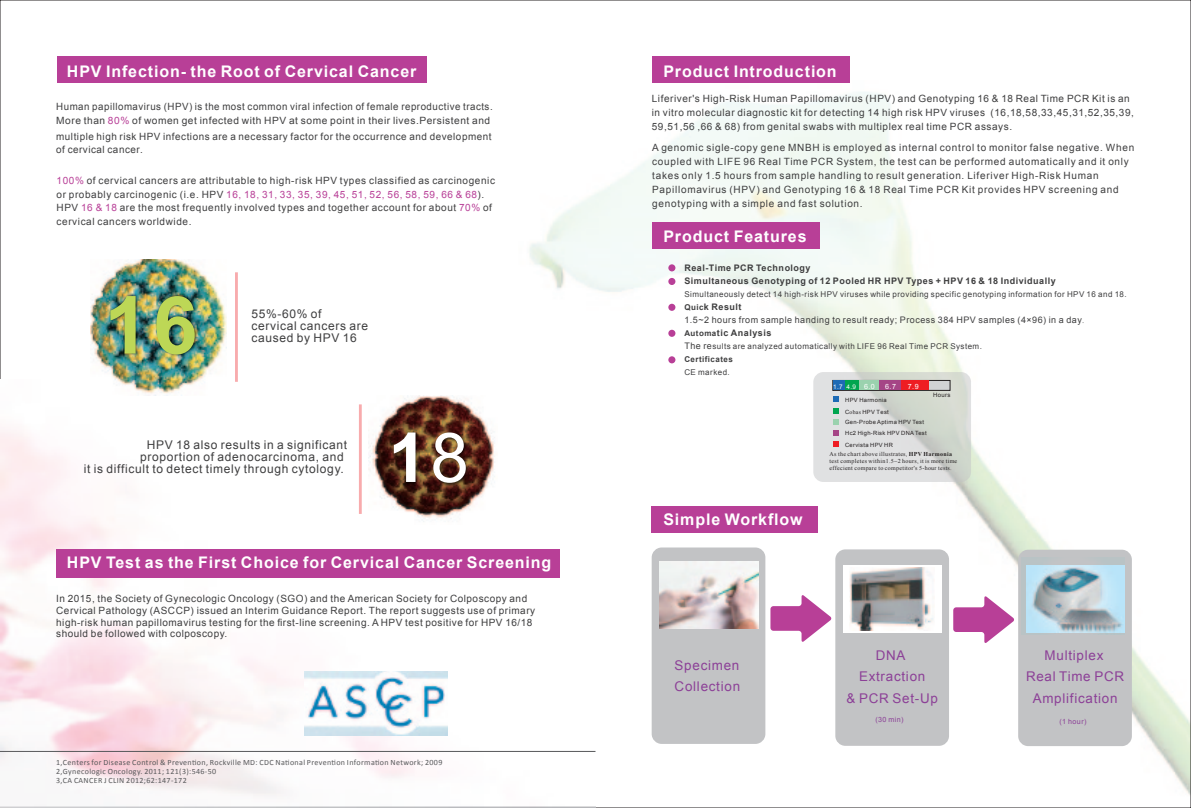
<style>
.page{position:relative;width:1191px;height:808px;background:#fff}
.page>*{position:absolute;margin:0;border:0;box-sizing:border-box;transform-origin:0 0}
.t1{font:700 80px "Arial";color:#bdd756}
.t2{font:700 68.8px "Arial";color:#fff}
.t3{font:700 16px "Arial";letter-spacing:.055em;color:#fff}
.t4{font:13.4px/21.4px "Arial";letter-spacing:.055em;color:#8c4097;text-align:center}
.t5{font:12px/12px "Arial";letter-spacing:.055em;color:#3e3e3f}
.t6{font:10px/14.1px "Arial";letter-spacing:.055em;color:#3e3e3f}
.t7{font:9px/12.9px "Arial";letter-spacing:.055em;color:#3e3e3f}
.t8{font:700 9px/12.9px "Arial";letter-spacing:.055em;color:#3e3e3f}
.t9{font:8px/12.9px "Arial";letter-spacing:.055em;color:#3e3e3f}
.t10{font:8px/9px "Calibri";letter-spacing:.045em;color:#57585a}
.t11{font:7.1px "Arial";letter-spacing:.055em;color:#8c4097}
.t12{font:7.1px "Arial";color:#fff}
.t13{font:6.4px "Arial";color:#fff}
.t14{font:6px/7px "Times New Roman";letter-spacing:.05em;color:#231f20}
.t15{font:6px "Arial";letter-spacing:.055em;color:#231f20}
.t16{font:5.8px "Arial";letter-spacing:.055em;color:#231f20}
.s1{color:#b83f97}
.s2{font-weight:400}
.s3{font-weight:700;font-size:8px}
.s4{font-weight:700}
.s5{font-family:"Adobe Song Std";font-weight:300}
.s6{font-size:9px}
.s7{font-size:7.1px}
.s8{font-family:"Times New Roman"}
</style>
<div class="page">
<img style="left:529px;top:92px;width:660px;height:702px">
<svg style="left:813px;top:372px;width:158px;height:110px;background:#d8dad7"></svg>
<img style="left:0;top:379px;width:595px;height:429px">
<div style="left:57px;top:57px;width:369px;height:26px;background:#b83f97"></div>
<div style="left:652px;top:57px;width:198px;height:26px;background:#b83f97"></div>
<div style="left:652px;top:222px;width:168px;height:26px;background:#b83f97"></div>
<div style="left:651px;top:506px;width:167px;height:26px;background:#b83f97"></div>
<div style="left:57px;top:549px;width:503px;height:28px;background:#b83f97"></div>
<img style="left:368px;top:395px;width:129px;height:129px">
<img style="left:91px;top:259px;width:136px;height:136px">
<img style="left:101px;top:280px;width:101px;height:106px">
<img style="left:385px;top:420px;width:88px;height:92px">
<hr style="left:0;top:751px;width:595px;height:1px;background:#57585a">
<hr style="left:235px;top:272px;width:3px;height:110px;background:#f8abad">
<hr style="left:359px;top:404px;width:3px;height:110px;background:#f8abad">
<div style="left:668px;top:264px;width:7px;height:7px;background:#b83f97;border-radius:50%"></div>
<div style="left:668px;top:278px;width:7px;height:7px;background:#b83f97;border-radius:50%"></div>
<div style="left:668px;top:304px;width:7px;height:7px;background:#b83f97;border-radius:50%"></div>
<div style="left:668px;top:330px;width:7px;height:7px;background:#b83f97;border-radius:50%"></div>
<div style="left:668px;top:356px;width:7px;height:7px;background:#b83f97;border-radius:50%"></div>
<img style="left:305px;top:671px;width:142px;height:64px">
<div style="left:832px;top:380px;width:118px;height:10px;background:#d1d2d4;border:1px solid #231f20"></div>
<div style="left:832px;top:380px;width:96px;height:10px;background:#ee1d23"></div>
<div style="left:832px;top:380px;width:68px;height:10px;background:#a54586"></div>
<div style="left:845px;top:380px;width:33px;height:10px;background:#9ad2ae"></div>
<div style="left:844px;top:380px;width:14px;height:10px;background:#00a54f"></div>
<div style="left:832px;top:380px;width:12px;height:10px;background:#1d6ab5"></div>
<svg style="left:833px;top:397px;width:6px;height:5px"></svg>
<svg style="left:833px;top:408px;width:6px;height:5px"></svg>
<svg style="left:833px;top:419px;width:6px;height:5px"></svg>
<svg style="left:833px;top:430px;width:6px;height:17px"></svg>
<svg style="left:953px;top:596px;width:61px;height:47px"></svg>
<svg style="left:770px;top:595px;width:61px;height:47px"></svg>
<div style="left:651px;top:547px;width:114px;height:197px;background:#c2c3c5;border-radius:10px"></div>
<div style="left:835px;top:549px;width:114px;height:197px;background:#c2c3c5;border-radius:10px"></div>
<div style="left:1018px;top:550px;width:113px;height:196px;background:#c2c3c5;border-radius:10px"></div>
<img style="left:659px;top:561px;width:99px;height:67px">
<div style="left:842px;top:565px;width:99px;height:67px;background:#fff"></div>
<img style="left:849px;top:567px;width:85px;height:63px">
<img style="left:1026px;top:565px;width:98px;height:69px">
<h3 class="t3" style="left:67px;top:60px;width:351px">HPV Infection- the Root of Cervical Cancer</h3>
<p class="t6" style="left:56px;top:100px;width:438px">Human papillomavirus (HPV) is the most common viral infection of female reproductive tracts.</p>
<p class="t6" style="left:56px;top:113px;width:437px;line-height:15.6px">More than <span class="s1">80%</span> of women get infected with HPV at some point in their lives.Persistent and multiple high risk HPV infections are a necessary factor for the occurrence and development</p>
<p class="t6" style="left:56px;top:143px;width:88px">of cervical cancer.</p>
<p class="t6" style="left:57px;top:174px;width:440px;line-height:13.5px"><span class="s1">100%</span> of cervical cancers are attributable to high-risk HPV types classified as carcinogenic or probably carcinogenic (i.e. HPV <span class="s1">16, 18, 31, 33, 35, 39, 45, 51, 52, 56, 58, 59, 66 &amp; 68</span>).<br>HPV <span class="s1">16 &amp; 18</span> are the most frequently involved types and together account for about <span class="s1">70%</span> of cervical cancers worldwide.</p>
<h1 class="t1" style="left:104px;top:273px;width:95px">16</h1>
<p class="t5" style="left:251px;top:308px;width:118px">55%-60% of cervical cancers are caused by HPV 16</p>
<p class="t5" style="left:84px;top:439px;width:265px;text-align:right">HPV 18 also results in a significant proportion of adenocarcinoma, and<br>it is difficult to detect timely through cytology.</p>
<h2 class="t2" style="left:388px;top:412px;width:82px">1<span class="s2">8</span></h2>
<h3 class="t3" style="left:67px;top:552px;width:486px">HPV Test as the First Choice for Cervical Cancer Screening</h3>
<p class="t6" style="left:56px;top:593px;width:480px;line-height:11.6px">In 2015, the Society of Gynecologic Oncology (SGO) and the American Society for Colposcopy and Cervical Pathology (ASCCP) issued an Interim Guidance Report. The report suggests use of primary high-risk human papillomavirus testing for the first-line screening. A HPV test positive for HPV 16/18 should be followed with colposcopy.</p>
<p class="t10" style="left:56px;top:757px;width:388px">1,Centers for Disease Control &amp; Prevention, Rockville MD: CDC National Prevention Information Network; 2009<br>2,Gynecologic Oncology. 2011; 121(3):546-50<br>3,CA CANCER J CLIN 2012;62:147-172</p>
<h3 class="t3" style="left:663px;top:60px;width:175px">Product Introduction</h3>
<p class="t6" style="left:652px;top:92px;width:483px">Liferiver's High-Risk Human Papillomavirus (HPV) and Genotyping 16 &amp; 18 Real Time PCR Kit is an in vitro molecular diagnostic kit for detecting 14 high risk HPV viruses (16,18,58,33,45,31,52,35,39,<br>59,51,56 ,66 &amp; 68) from genital swabs with multiplex real time PCR assays.</p>
<p class="t6" style="left:652px;top:140px;width:483px">A genomic sigle-copy gene MNBH is employed as internal control to monitor false negative. When coupled with LIFE 96 Real Time PCR System, the test can be performed automatically and it only takes only 1.5 hours from sample handling to result generation. Liferiver High-Risk Human Papillomavirus (HPV) and Genotyping 16 &amp; 18 Real Time PCR Kit provides HPV screening and genotyping with a simple and fast solution.</p>
<h3 class="t3" style="left:663px;top:226px;width:145px">Product Features</h3>
<p class="t8" style="left:684px;top:262px;width:373px">Real-Time PCR Technology<br>Simultaneous Genotyping of 12 Pooled HR HPV Types + HPV 16 &amp; 18 Individually</p>
<p class="t9" style="left:684px;top:288px;width:444px">Simultaneously detect 14 high-risk HPV viruses while providing specific genotyping information for HPV 16 and 18.</p>
<p class="t7" style="left:684px;top:301px;width:401px"><span class="s3">Quic</span><span class="s4">k Result<br></span>1.5~2 hours from sample handing to result ready; Process 384 HPV samples (4×96) in a day<span class="s5">.<br></span><span class="s3">Automa</span><span class="s4">tic Analysis</span></p>
<p class="t9" style="left:684px;top:340px;width:299px"><span class="s6">The re</span>sults are analyzed automatically with LIFE 96 Real Time PCR System.<br><span class="s4">Certificates</span></p>
<p class="t9" style="left:684px;top:366px;width:47px">CE marked.</p>
<p class="t13" style="left:833px;top:382px;width:43px">1.7 4.9 <span class="s7">6.0</span></p>
<p class="t12" style="left:885px;top:382px;width:12px">6.7</p>
<p class="t12" style="left:908px;top:382px;width:12px">7.9</p>
<p class="t15" style="left:933px;top:391px;width:19px">Hours</p>
<p class="t16" style="left:845px;top:397px;width:43px">HPV Harmonia</p>
<p class="t16" style="left:845px;top:418px;width:81px">Gen-Probe Aptima HPV Test</p>
<p class="t16" style="left:845px;top:441px;width:49px">Cervista HPV HR</p>
<p class="t16" style="left:845px;top:408px;width:45px">C<span class="s8">obas</span> HPV Test</p>
<p class="t16" style="left:845px;top:429px;width:83px">Hc2 High-Risk HPV DNA Test</p>
<h3 class="t3" style="left:663px;top:508px;width:141px">Simple Workflow</h3>
<p class="t14" style="left:829px;top:451px;width:129px">As the chart above illustrates, <span class="s4">HPV Harmonia </span>test completes within1.5~2 hours, it is more time effecient compare to competitor's 5-hour tests.</p>
<h3 class="t4" style="left:674px;top:654px;width:67px;text-align:left">Specimen<br>Collection</h3>
<h3 class="t4" style="left:846px;top:644px;width:93px">DNA<br>Extraction<br>&amp; PCR Set-Up</h3>
<h3 class="t4" style="left:1026px;top:644px;width:100px">Multiplex<br>Real Time PCR<br>Amplification</h3>
<p class="t11" style="left:1059px;top:717px;width:28px">(1 hour)</p>
<p class="t11" style="left:875px;top:715px;width:30px">(30 min)</p>
</div>
